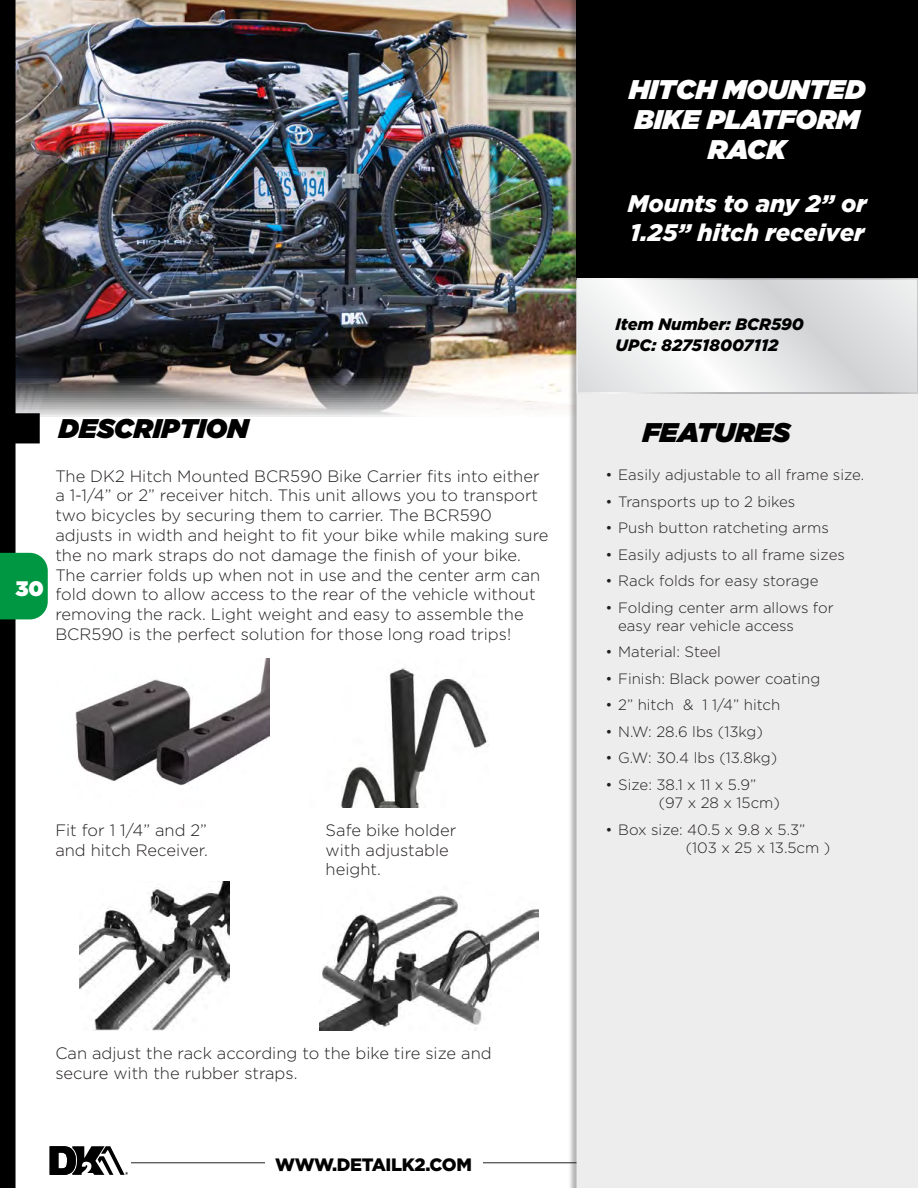
<style>
.page{position:relative;width:918px;height:1188px;background:#fff}
.page>*{position:absolute;margin:0;border:0;box-sizing:border-box;transform-origin:0 0}
.t1{font:italic 900 27px/30px "Gotham";color:#fff;text-align:center}
.t2{font:italic 900 27px "Gotham";color:#000}
.t3{font:italic 900 24px/28.8px "Gotham";color:#fff}
.t4{font:900 21px "Gotham";color:#fff}
.t5{font:900 18px "Gotham";letter-spacing:-.02em;color:#000}
.t6{font:300 16.5px/19.8px "Gotham";color:#231f20}
.t7{font:italic 900 16.5px/21px "Gotham";color:#000}
.t8{font:300 15px/18px "Gotham";color:#231f20}
</style>
<div class="page">
<img style="left:40px;top:0;width:529px;height:417px">
<hr style="left:131px;top:1162px;width:486px;height:1px;background:#231f20">
<div style="left:569px;top:0;width:349px;height:1188px;background:#231f20;opacity:.34"></div>
<div style="left:577px;top:394px;width:341px;height:794px;background:#ededee"></div>
<svg style="left:0;top:0;width:40px;height:1188px"></svg>
<div style="left:37px;top:1146px;width:94px;height:34px;background:#fff"></div>
<svg style="left:50px;top:1146px;width:78px;height:29px"></svg>
<div style="left:577px;top:0;width:341px;height:280px;background:#000"></div>
<svg style="left:580px;top:281px;width:335px;height:110px"></svg>
<div style="left:577px;top:278px;width:341px;height:116px;border:2px solid #fff"></div>
<div style="left:265px;top:1156px;width:218px;height:24px;background:#fff"></div>
<img style="left:75px;top:658px;width:195px;height:128px">
<img style="left:80px;top:881px;width:149px;height:150px">
<img style="left:341px;top:666px;width:147px;height:142px">
<img style="left:319px;top:895px;width:219px;height:136px">
<div style="left:0;top:553px;width:48px;height:66px;background:#009743"></div>
<p class="t4" style="left:16px;top:573px;width:30px">30</p>
<h1 class="t2" style="left:59px;top:409px;width:191px">DESCRIPTION</h1>
<p class="t6" style="left:55px;top:465px;width:495px">The DK2 Hitch Mounted BCR590 Bike Carrier fits into either a 1-1/4” or 2” receiver hitch. This unit allows you to transport two bicycles by securing them to carrier. The BCR590 adjusts in width and height to fit your bike while making sure the no mark straps do not damage the finish of your bike.<br>The carrier folds up when not in use and the center arm can fold down to allow access to the rear of the vehicle without removing the rack. Light weight and easy to assemble the BCR590 is the perfect solution for those long road trips!</p>
<p class="t6" style="left:55px;top:820px;width:154px">Fit for 1 1/4” and 2” and hitch Receiver.</p>
<p class="t6" style="left:326px;top:820px;width:132px">Safe bike holder with adjustable height.</p>
<h1 class="t1" style="left:629px;top:74px;width:238px">HITCH MOUNTED<br>BIKE PLATFORM<br>RACK</h1>
<h2 class="t3" style="left:628px;top:189px;width:241px">Mounts to any 2” or<br>1.25” hitch receiver</h2>
<p class="t7" style="left:616px;top:313px;width:190px">Item Number: BCR590<br>UPC: 827518007112</p>
<h1 class="t2" style="left:643px;top:413px;width:149px">FEATURES</h1>
<p class="t8" style="left:605px;top:466px;width:260px">• Easily adjustable to all frame size.</p>
<p class="t8" style="left:605px;top:492px;width:191px">• Transports up to 2 bikes</p>
<p class="t8" style="left:605px;top:519px;width:225px">• Push button ratcheting arms</p>
<p class="t8" style="left:605px;top:545px;width:241px">• Easily adjusts to all frame sizes</p>
<p class="t8" style="left:605px;top:572px;width:215px">• Rack folds for easy storage</p>
<p class="t8" style="left:618px;top:598px;width:217px;text-indent:-13px">• Folding center arm allows for easy rear vehicle access</p>
<p class="t8" style="left:605px;top:643px;width:117px">• Material: Steel</p>
<p class="t8" style="left:605px;top:669px;width:216px">• Finish: Black power coating</p>
<p class="t8" style="left:605px;top:696px;width:176px">• 2” hitch &amp; 1 1/4” hitch</p>
<p class="t8" style="left:605px;top:722px;width:159px">• N.W: 28.6 lbs (13kg)</p>
<p class="t8" style="left:605px;top:749px;width:173px">• G.W: 30.4 lbs (13.8kg)</p>
<p class="t8" style="left:659px;top:775px;width:123px;text-indent:-53px">• Size: 38.1 x 11 x 5.9” (97 x 28 x 15cm)</p>
<p class="t8" style="left:686px;top:820px;width:146px;text-indent:-80px">• Box size: 40.5 x 9.8 x 5.3” (103 x 25 x 13.5cm )</p>
<p class="t6" style="left:55px;top:1043px;width:438px">Can adjust the rack according to the bike tire size and secure with the rubber straps.</p>
<p class="t5" style="left:275px;top:1152px;width:198px">WWW.DETAILK2.COM</p>
</div>
